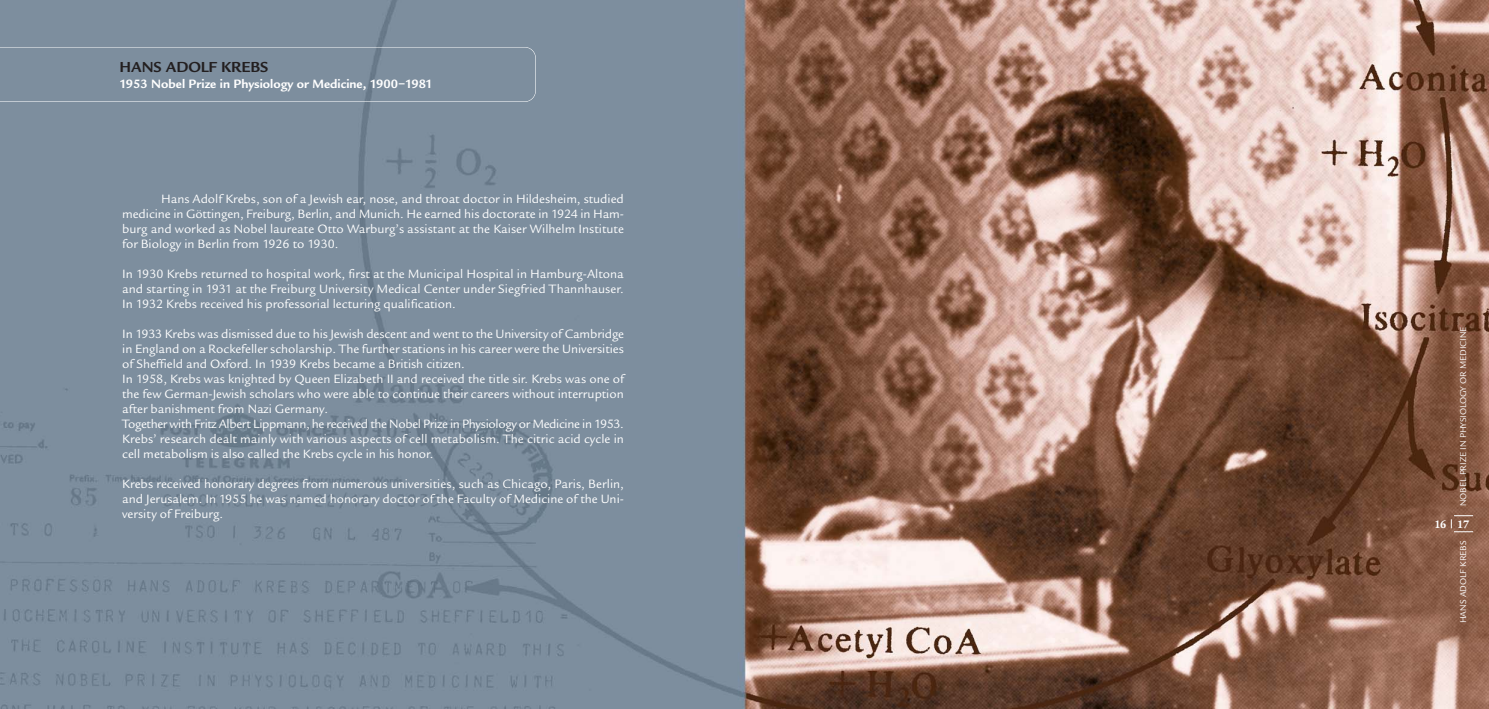
<style>
.page{position:relative;width:1489px;height:709px;background:#fff}
.page>*{position:absolute;margin:0;border:0;box-sizing:border-box;transform-origin:0 0}
.t1{font:700 15px "Legacy Sans";color:#231f20}
.t2{font:12.5px/15px "Legacy Sans";color:#fff;text-align:justify}
.t3{font:700 12.5px "Legacy Sans";color:#fff}
.t4{font:700 11.25px "Legacy Serif";color:#fff}
.t5{font:8.75px "Legacy Sans";color:#fff}
</style>
<div class="page">
<img style="left:0;top:0;width:1488px;height:709px">
<div style="left:0;top:47px;width:536px;height:55px;background:#7d8e9e"></div>
<svg style="left:1450px;top:515px;width:22px;height:17px"></svg>
<p class="t1" style="left:120px;top:62px;width:150px">HANS ADOLF KREBS</p>
<p class="t3" style="left:120px;top:79px;width:315px">1953 Nobel Prize in Physiology or Medicine, 1900–1981</p>
<p class="t2" style="left:122px;top:193px;width:503px;text-indent:39px">Hans Adolf Krebs, son of a Jewish ear, nose, and throat doctor in Hildesheim, studied medicine in Göttingen, Freiburg, Berlin, and Munich. He earned his doctorate in 1924 in Ham&shy;burg and worked as Nobel laureate Otto Warburg’s assistant at the Kaiser Wilhelm Institute for Biology in Berlin from 1926 to 1930.</p>
<p class="t2" style="left:122px;top:268px;width:503px">In 1930 Krebs returned to hospital work, first at the Municipal Hospital in Hamburg-Altona and starting in 1931 at the Freiburg University Medical Center under Siegfried Thannhauser.<br>In 1932 Krebs received his professorial lecturing qualification.</p>
<p class="t2" style="left:122px;top:328px;width:503px;text-align:left">In 1933 Krebs was dismissed due to his Jewish descent and went to the University of Cambridge in England on a Rockefeller scholarship. The further stations in his career were the Universities of Sheffield and Oxford. In 1939 Krebs became a British citizen.<br>In 1958, Krebs was knighted by Queen Elizabeth II and received the title sir. Krebs was one of the few German-Jewish scholars who were able to continue their careers without interruption after banishment from Nazi Germany.<br>Together with Fritz Albert Lippmann, he received the Nobel Prize in Physiology or Medicine in 1953.<br>Krebs’ research dealt mainly with various aspects of cell metabolism. The citric acid cycle in cell metabolism is also called the Krebs cycle in his honor.</p>
<p class="t2" style="left:122px;top:478px;width:503px">Krebs received honorary degrees from numerous universities, such as Chicago, Paris, Berlin, and Jerusalem. In 1955 he was named honorary doctor of the Faculty of Medicine of the Uni&shy;versity of Freiburg.</p>
<p class="t5" style="left:1459px;top:506px;width:181px;rotate:-90deg">NOBEL PRIZE IN PHYSIOLOGY OR MEDICINE</p>
<p class="t4" style="left:1434px;top:519px;width:36px">16 17</p>
<p class="t5" style="left:1459px;top:623px;width:84px;rotate:-90deg">HANS ADOLF KREBS</p>
</div>
